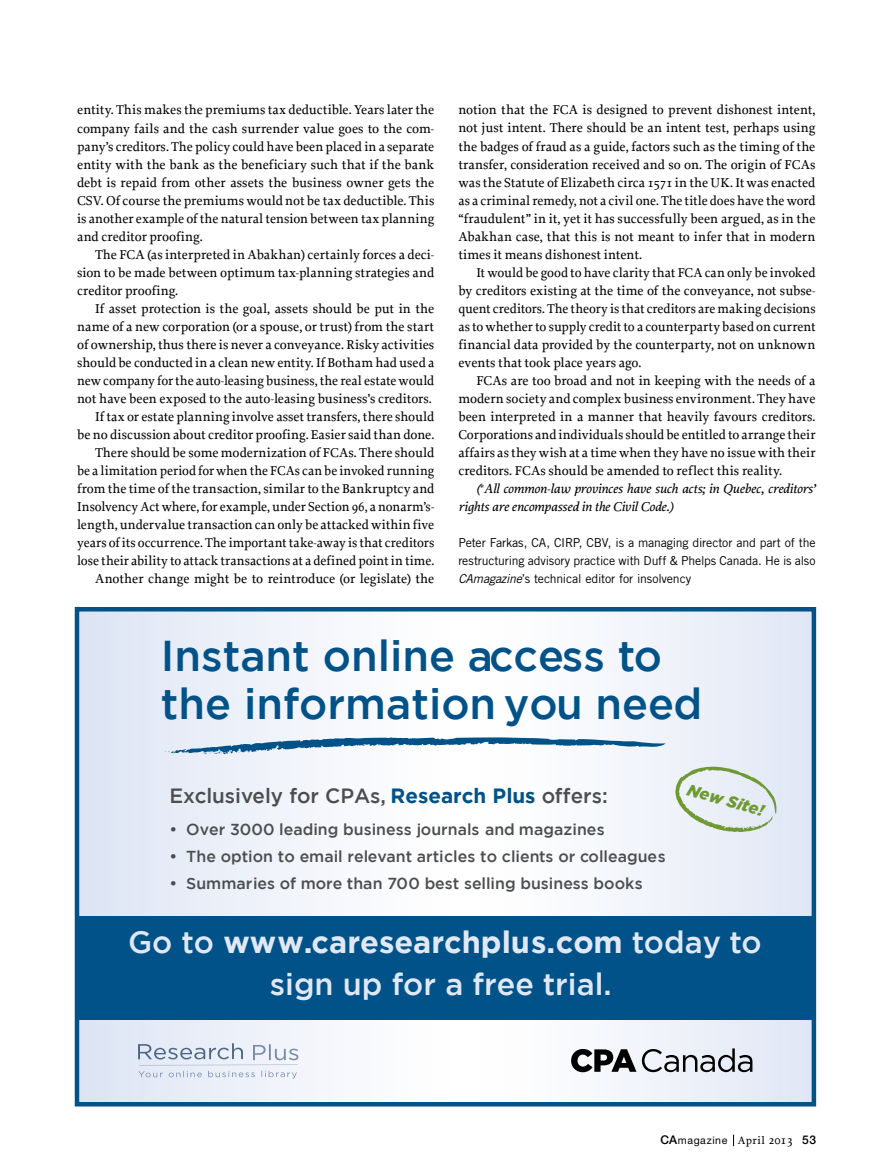
<style>
.page{position:relative;width:878px;height:1175px;background:#fff}
.page>*{position:absolute;margin:0;border:0;box-sizing:border-box;transform-origin:0 0}
.t1{font:500 43.05px/48.6px "Gotham";color:#005288}
.t2{font:500 30.75px/42.2px "Gotham";color:#e1e8f5;text-align:center}
.t3{font:500 20.55px "Gotham";color:#4c4d4e}
.t4{font:italic 900 16.35px "Gotham";color:#6e9933}
.t5{font:500 15.9px "Gotham";color:#4c4d4e}
.t6{font:500 13.5px "Proforma";color:#000}
.t7{font:italic 500 13.5px "Proforma";letter-spacing:-.01em;color:#000}
.t8{font:12.3px/18px "Trade Gothic";letter-spacing:-.015em;color:#000;text-align:justify}
.t9{font:10.5px "Helvetica Neue LT Std";letter-spacing:.055em;color:#000}
.s1{font-style:italic}
.s2{font-weight:700;color:#005288}
.s3{font-weight:700}
.s4{font-weight:500;font-size:12px}
.s5{font-family:"Proforma";font-weight:500;font-size:11.25px}
.s6{font-family:"Proforma";font-weight:500;font-size:12.45px}
</style>
<div class="page">
<svg style="left:733px;top:1134px;width:1px;height:12px"></svg>
<svg style="left:80px;top:612px;width:731px;height:489px"></svg>
<div style="left:78px;top:916px;width:735px;height:104px;background:#005288"></div>
<svg style="left:164px;top:737px;width:501px;height:17px"></svg>
<svg style="left:675px;top:766px;width:102px;height:66px;background:#d9e3df"></svg>
<svg style="left:571px;top:1049px;width:65px;height:23px"></svg>
<svg style="left:642px;top:1048px;width:110px;height:24px"></svg>
<svg style="left:138px;top:1043px;width:160px;height:35px"></svg>
<div style="left:75px;top:607px;width:741px;height:499px;border:4px solid #005288"></div>
<p class="t6" style="left:77px;top:102px;width:359px">entity. This makes the premiums tax deductible. Years later the</p>
<p class="t6" style="left:77px;top:120px;width:359px">company fails and the cash surrender value goes to the com-</p>
<p class="t6" style="left:77px;top:138px;width:359px">pany’s creditors. The policy could have been placed in a separate</p>
<p class="t6" style="left:77px;top:156px;width:358px">entity with the bank as the beneficiary such that if the bank</p>
<p class="t6" style="left:77px;top:174px;width:359px">debt is repaid from other assets the business owner gets the</p>
<p class="t6" style="left:77px;top:192px;width:359px">CSV. Of course the premiums would not be tax deductible. This</p>
<p class="t6" style="left:77px;top:210px;width:359px">is another example of the natural tension between tax planning</p>
<p class="t6" style="left:77px;top:228px;width:127px">and creditor proofing.</p>
<p class="t6" style="left:95px;top:246px;width:340px">The FCA (as interpreted in Abakhan) certainly forces a deci-</p>
<p class="t6" style="left:77px;top:264px;width:358px">sion to be made between optimum tax-planning strategies and</p>
<p class="t6" style="left:77px;top:282px;width:103px">creditor proofing.</p>
<p class="t6" style="left:95px;top:300px;width:340px">If asset protection is the goal, assets should be put in the</p>
<p class="t6" style="left:77px;top:318px;width:358px">name of a new corporation (or a spouse, or trust) from the start</p>
<p class="t6" style="left:77px;top:336px;width:358px">of ownership, thus there is never a conveyance. Risky activities</p>
<p class="t6" style="left:77px;top:354px;width:359px">should be conducted in a clean new entity. If Botham had used a</p>
<p class="t6" style="left:77px;top:372px;width:359px">new company for the auto-leasing business, the real estate would</p>
<p class="t6" style="left:77px;top:390px;width:356px">not have been exposed to the auto-leasing business’s creditors.</p>
<p class="t6" style="left:95px;top:408px;width:340px">If tax or estate planning involve asset transfers, there should</p>
<p class="t6" style="left:77px;top:426px;width:359px">be no discussion about creditor proofing. Easier said than done.</p>
<p class="t6" style="left:95px;top:444px;width:341px">There should be some modernization of FCAs. There should</p>
<p class="t6" style="left:77px;top:462px;width:358px">be a limitation period for when the FCAs can be invoked running</p>
<p class="t6" style="left:77px;top:480px;width:359px">from the time of the transaction, similar to the Bankruptcy and</p>
<p class="t6" style="left:77px;top:498px;width:358px">Insolvency Act where, for example, under Section 96, a nonarm’s-</p>
<p class="t6" style="left:77px;top:516px;width:358px">length, undervalue transaction can only be attacked within five</p>
<p class="t6" style="left:77px;top:534px;width:359px">years of its occurrence. The important take-away is that creditors</p>
<p class="t6" style="left:77px;top:552px;width:358px">lose their ability to attack transactions at a defined point in time.</p>
<p class="t6" style="left:95px;top:570px;width:340px">Another change might be to reintroduce (or legislate) the</p>
<p class="t6" style="left:458px;top:102px;width:359px">notion that the FCA is designed to prevent dishonest intent,</p>
<p class="t6" style="left:458px;top:120px;width:358px">not just intent. There should be an intent test, perhaps using</p>
<p class="t6" style="left:458px;top:138px;width:358px">the badges of fraud as a guide, factors such as the timing of the</p>
<p class="t6" style="left:458px;top:156px;width:358px">transfer, consideration received and so on. The origin of FCAs</p>
<p class="t6" style="left:458px;top:174px;width:358px">was the Statute of Elizabeth circa 1571 in the UK. It was enacted</p>
<p class="t6" style="left:458px;top:192px;width:359px">as a criminal remedy, not a civil one. The title does have the word</p>
<p class="t6" style="left:458px;top:210px;width:358px">“fraudulent” in it, yet it has successfully been argued, as in the</p>
<p class="t6" style="left:458px;top:228px;width:358px">Abakhan case, that this is not meant to infer that in modern</p>
<p class="t6" style="left:458px;top:246px;width:185px">times it means dishonest intent.</p>
<p class="t6" style="left:476px;top:264px;width:341px">It would be good to have clarity that FCA can only be invoked</p>
<p class="t6" style="left:458px;top:282px;width:359px">by creditors existing at the time of the conveyance, not subse-</p>
<p class="t6" style="left:458px;top:300px;width:359px">quent creditors. The theory is that creditors are making decisions</p>
<p class="t6" style="left:458px;top:318px;width:359px">as to whether to supply credit to a counterparty based on current</p>
<p class="t6" style="left:458px;top:336px;width:358px">financial data provided by the counterparty, not on unknown</p>
<p class="t6" style="left:458px;top:354px;width:185px">events that took place years ago.</p>
<p class="t6" style="left:476px;top:372px;width:341px">FCAs are too broad and not in keeping with the needs of a</p>
<p class="t6" style="left:458px;top:390px;width:359px">modern society and complex business environment. They have</p>
<p class="t6" style="left:458px;top:408px;width:359px">been interpreted in a manner that heavily favours creditors.</p>
<p class="t6" style="left:458px;top:426px;width:358px">Corporations and individuals should be entitled to arrange their</p>
<p class="t6" style="left:458px;top:444px;width:358px">affairs as they wish at a time when they have no issue with their</p>
<p class="t6" style="left:458px;top:462px;width:325px">creditors. FCAs should be amended to reflect this reality.</p>
<p class="t7" style="left:476px;top:480px;width:340px">(<sup>*</sup>All common-law provinces have such acts; in Quebec, creditors’</p>
<p class="t7" style="left:458px;top:498px;width:216px">rights are encompassed in the Civil Code.)</p>
<p class="t8" style="left:458px;top:533px;width:359px">Peter Farkas, CA, CIRP, CBV, is a managing director and part of the restructuring advisory practice with Duff &amp; Phelps Canada. He is also <span class="s1">CAmagazine</span>’s technical editor for insolvency</p>
<p class="t1" style="left:161px;top:630px;width:543px">Instant online access to the information you need</p>
<p class="t3" style="left:169px;top:783px;width:440px">Exclusively for CPAs, <span class="s2">Research Plus</span> offers:</p>
<p class="t5" style="left:169px;top:820px;width:436px">• Over 3000 leading business journals and magazines</p>
<p class="t5" style="left:169px;top:847px;width:498px">• The option to email relevant articles to clients or colleagues</p>
<p class="t5" style="left:169px;top:874px;width:475px">• Summaries of more than 700 best selling business books</p>
<p class="t4" style="left:690px;top:780px;width:80px;rotate:16deg">New Site!</p>
<p class="t2" style="left:128px;top:920px;width:635px">Go to <span class="s3">www.caresearchplus.com</span> today to sign up for a free trial.</p>
<p class="t9" style="left:660px;top:1133px;width:157px"><span class="s4">CA</span>magazine <span class="s5">April</span> <span class="s6">2013</span> <span class="s4">53</span></p>
</div>
